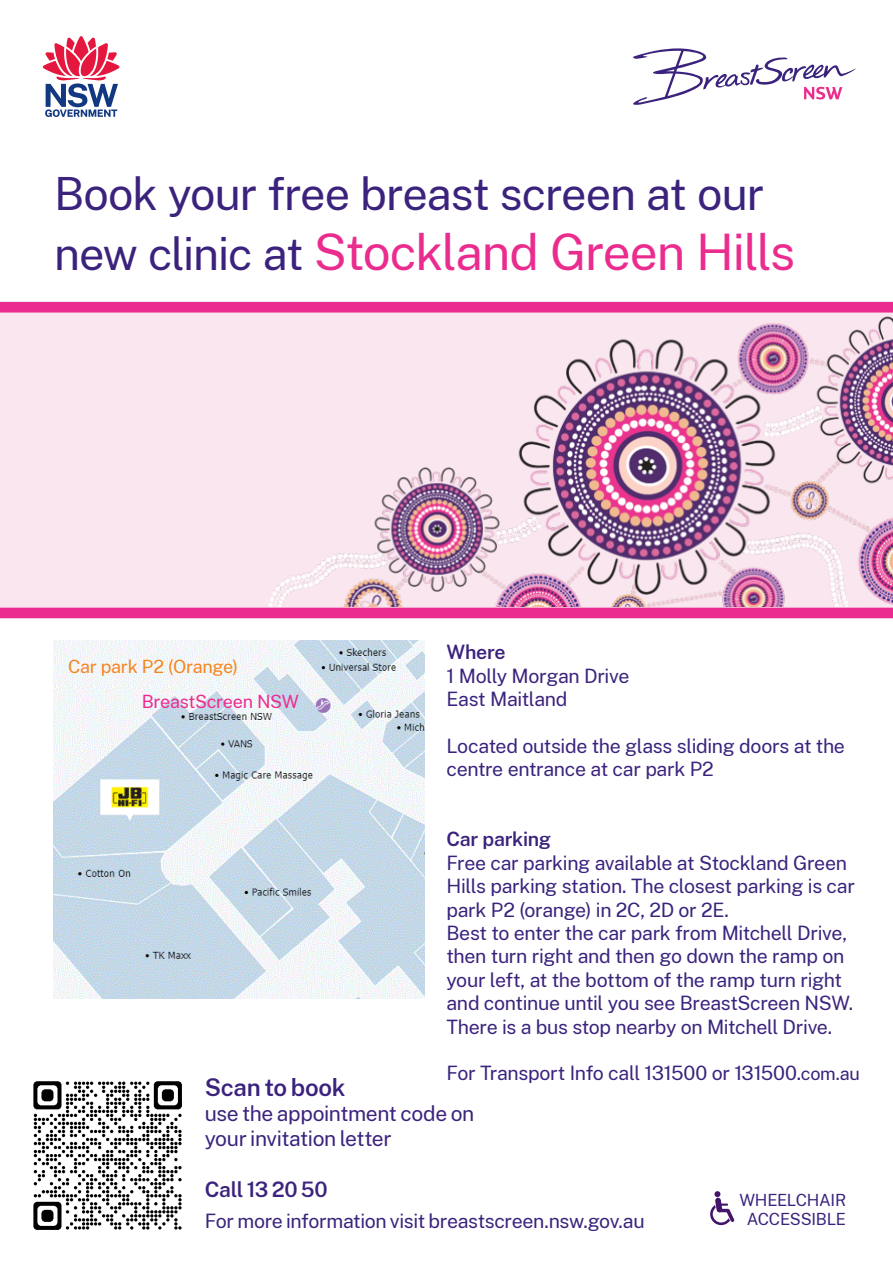
<style>
.page{position:relative;width:893px;height:1263px;background:#fff}
.page>*{position:absolute;margin:0;border:0;box-sizing:border-box;transform-origin:0 0}
.t1{font:49.5px "Public Sans";letter-spacing:-.025em;color:#eb2c8f}
.t2{font:45px "Public Sans";letter-spacing:-.025em;color:#3b237d}
.t3{font:34.5px "Myriad Pro";letter-spacing:-.015em;color:#3b237d}
.t4{font:600 24px "Public Sans";letter-spacing:-.015em;color:#3b237d}
.t5{font:21px/25.2px "Public Sans";letter-spacing:-.02em;color:#3b237d}
.t6{font:600 21px "Public Sans";letter-spacing:-.015em;color:#3b237d}
.t7{font:19.5px/23.4px "Public Sans";letter-spacing:-.02em;color:#3b237d}
.t8{font:600 19.5px "Public Sans";letter-spacing:-.015em;color:#3b237d}
.t9{font:18px "Public Sans";letter-spacing:-.015em;color:#f58520}
.t10{font:18px "Public Sans";letter-spacing:-.02em;color:#eb2c8f}
.t11{font:16.5px "Public Sans";letter-spacing:-.015em;color:#3b237d}
.s1{font-size:45px;color:#3b237d}
.s2{font-size:18px}
</style>
<div class="page">
<svg style="left:710px;top:1191px;width:24px;height:34px"></svg>
<img style="left:33px;top:1081px;width:149px;height:149px">
<svg style="left:43px;top:36px;width:76px;height:81px"></svg>
<svg style="left:633px;top:48px;width:223px;height:57px"></svg>
<div style="left:0;top:313px;width:893px;height:295px;background:#f9e6ef"></div>
<svg style="left:0;top:302px;width:247px;height:11px;background:#eb3392"></svg>
<div style="left:0;top:608px;width:893px;height:10px;background:#eb2c8f"></div>
<img style="left:247px;top:301px;width:646px;height:305px">
<img style="left:54px;top:641px;width:371px;height:358px">
<p class="t2" style="left:54px;top:162px;width:712px">Book your free breast screen at our</p>
<p class="t1" style="left:54px;top:217px;width:743px"><span class="s1">new clinic at</span> Stockland Green Hills</p>
<p class="t9" style="left:68px;top:654px;width:172px">Car park P2 (Orange)</p>
<p class="t10" style="left:142px;top:689px;width:159px">BreastScreen NSW</p>
<p class="t8" style="left:446px;top:638px;width:61px">Where</p>
<p class="t7" style="left:446px;top:663px;width:184px">1 Molly Morgan Drive</p>
<p class="t7" style="left:446px;top:686px;width:122px">East Maitland</p>
<p class="t7" style="left:446px;top:733px;width:400px">Located outside the glass sliding doors at the centre entrance at car park P2</p>
<p class="t8" style="left:446px;top:825px;width:106px">Car parking</p>
<p class="t7" style="left:446px;top:850px;width:410px">Free car parking available at Stockland Green<br>Hills parking station. The closest parking is car park P2 (orange) in 2C, 2D or 2E.</p>
<p class="t7" style="left:446px;top:920px;width:408px">Best to enter the car park from Mitchell Drive, then turn right and then go down the ramp on your left, at the bottom of the ramp turn right and continue until you see BreastScreen NSW.</p>
<p class="t7" style="left:446px;top:1014px;width:387px">There is a bus stop nearby on Mitchell Drive.</p>
<p class="t7" style="left:446px;top:1061px;width:415px">For Transport Info call 131500 or 131500.<span class="s2">com.au</span></p>
<p class="t4" style="left:205px;top:1070px;width:142px">Scan to book</p>
<p class="t5" style="left:205px;top:1100px;width:271px">use the appointment code on your invitation letter</p>
<p class="t6" style="left:205px;top:1174px;width:124px">Call 13 20 50</p>
<p class="t3" style="left:213px;top:1075px;width:178px">Scan to Book</p>
<p class="t11" style="left:739px;top:1188px;width:108px">WHEELCHAIR</p>
<p class="t11" style="left:747px;top:1208px;width:101px">ACCESSIBLE</p>
<p class="t7" style="left:205px;top:1208px;width:441px">For more information visit breastscreen.nsw.gov.au</p>
</div>
